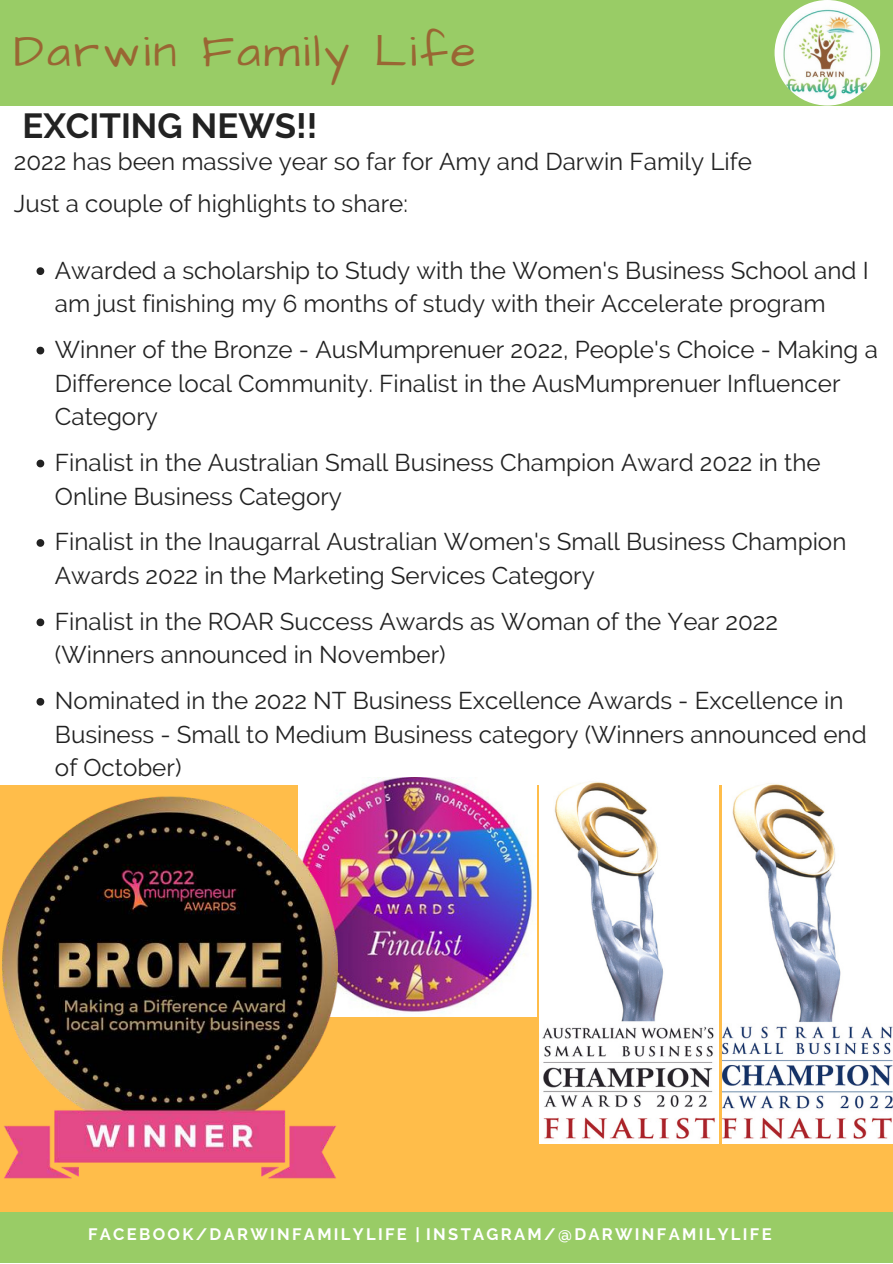
<style>
.page{position:relative;width:893px;height:1264px;background:#fff}
.page>*{position:absolute;margin:0;border:0;box-sizing:border-box;transform-origin:0 0}
.t1{font:46.35px "Architects Daughter";letter-spacing:.07em;color:#963}
.t2{font:700 34.65px "Raleway";color:#222}
.t3{font:24.15px/33.5px "Raleway";color:#222}
.t4{font:700 16.5px "Raleway";letter-spacing:.14em;color:#fff}
</style>
<div class="page">
<div style="left:0;top:0;width:892px;height:105px;background:#9c6"></div>
<div style="left:0;top:785px;width:892px;height:461px;background:#ffbd4a"></div>
<div style="left:0;top:1212px;width:892px;height:50px;background:#9c6"></div>
<img style="left:774px;top:0;width:106px;height:105px;border-radius:50%">
<img style="left:722px;top:783px;width:170px;height:360px">
<img style="left:540px;top:782px;width:178px;height:361px">
<svg style="left:37px;top:267px;width:7px;height:8px"></svg>
<svg style="left:37px;top:347px;width:7px;height:7px"></svg>
<svg style="left:37px;top:459px;width:7px;height:8px"></svg>
<svg style="left:37px;top:539px;width:7px;height:8px"></svg>
<svg style="left:37px;top:618px;width:7px;height:8px"></svg>
<svg style="left:37px;top:698px;width:7px;height:7px"></svg>
<img style="left:380px;top:777px;width:156px;height:239px">
<img style="left:2px;top:777px;width:378px;height:402px">
<h1 class="t1" style="left:14px;top:20px;width:463px">Darwin Family Life</h1>
<h2 class="t2" style="left:22px;top:106px;width:296px">EXCITING NEWS!!</h2>
<p class="t3" style="left:14px;top:140px;width:739px;line-height:41.7px">2022 has been massive year so far for Amy and Darwin Family Life<br>Just a couple of highlights to share:</p>
<p class="t3" style="left:55px;top:253px;width:815px">Awarded a scholarship to Study with the Women's Business School and I am just finishing my 6 months of study with their Accelerate program</p>
<p class="t3" style="left:55px;top:333px;width:824px">Winner of the Bronze - AusMumprenuer 2022, People's Choice - Making a<br>Difference local Community. Finalist in the AusMumprenuer Influencer<br>Category</p>
<p class="t3" style="left:55px;top:445px;width:767px">Finalist in the Australian Small Business Champion Award 2022 in the<br>Online Business Category</p>
<p class="t3" style="left:55px;top:525px;width:793px">Finalist in the Inaugarral Australian Women's Small Business Champion<br>Awards 2022 in the Marketing Services Category</p>
<p class="t3" style="left:55px;top:604px;width:724px">Finalist in the ROAR Success Awards as Woman of the Year 2022 (Winners announced in November)</p>
<p class="t3" style="left:55px;top:684px;width:813px">Nominated in the 2022 NT Business Excellence Awards - Excellence in<br>Business - Small to Medium Business category (Winners announced end of October)</p>
<p class="t4" style="left:88px;top:1225px;width:685px">FACEBOOK/DARWINFAMILYLIFE | INSTAGRAM/@DARWINFAMILYLIFE</p>
</div>
